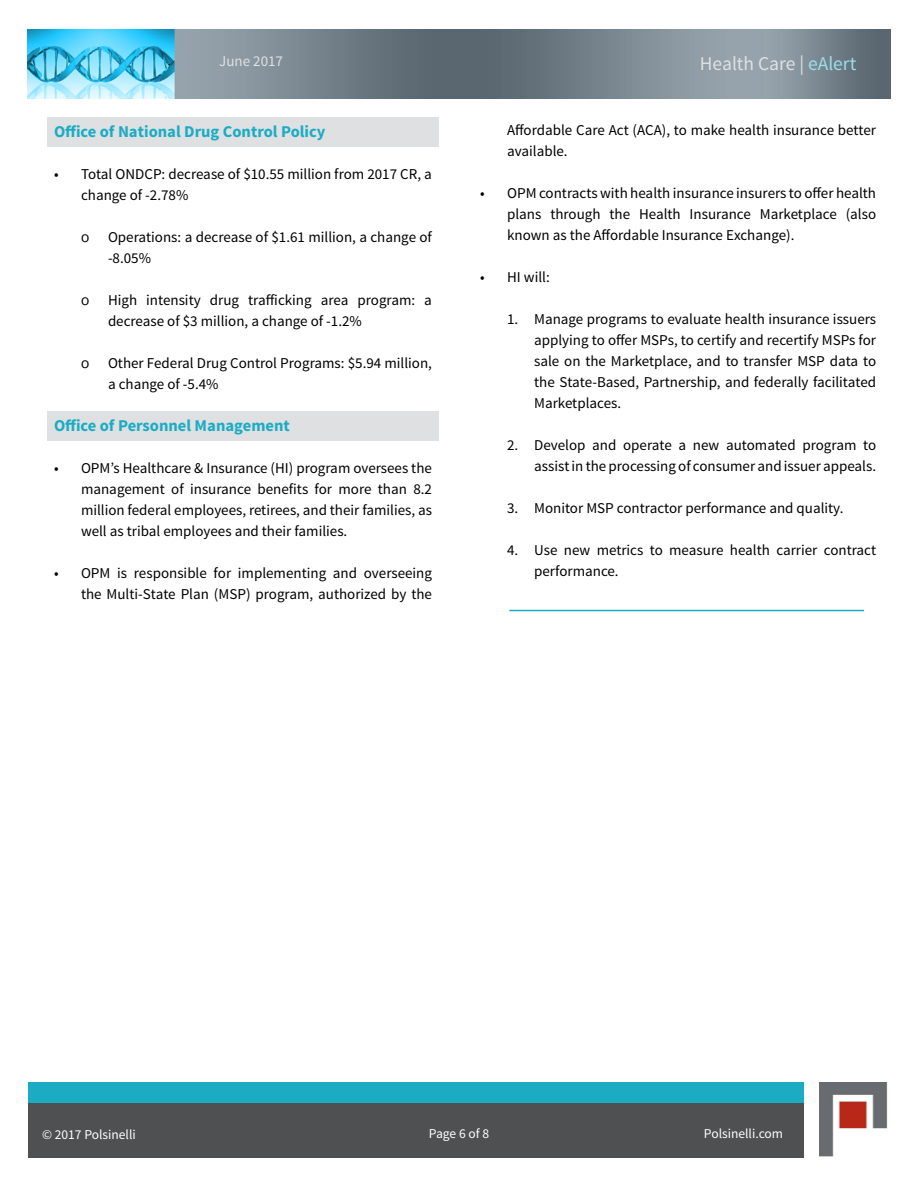
<style>
.page{position:relative;width:918px;height:1188px;background:#fff}
.page>*{position:absolute;margin:0;border:0;box-sizing:border-box;transform-origin:0 0}
.t1{font:19.5px "Source Sans Pro";color:#dfe0e2}
.t2{font:700 16.5px "Source Sans Pro";color:#1bacc4}
.t3{font:15px/21px "Source Sans Pro";color:#000}
.t4{font:15px "Source Sans Pro";color:#dfe0e2}
.t5{font:15px "American Typewriter";color:#000}
.t6{font:13.5px "Source Sans Pro";color:#fff}
.s1{color:#99dee9}
</style>
<div class="page">
<img style="left:820px;top:1082px;width:67px;height:75px">
<div style="left:835px;top:1133px;width:54px;height:26px;background:#fff"></div>
<div style="left:28px;top:1082px;width:776px;height:23px;background:#1bacc4"></div>
<div style="left:28px;top:1104px;width:776px;height:54px;background:#4f5052"></div>
<div style="left:47px;top:117px;width:392px;height:30px;background:#dfe0e2"></div>
<div style="left:47px;top:411px;width:392px;height:30px;background:#dfe0e2"></div>
<hr style="left:509px;top:610px;width:355px;height:1px;background:#1bacc4">
<img style="left:27px;top:29px;width:864px;height:70px">
<p class="t4" style="left:219px;top:52px;width:65px">June 2017</p>
<h1 class="t1" style="left:700px;top:51px;width:158px">Health Care | <span class="s1">eAlert</span></h1>
<p class="t2" style="left:54px;top:121px;width:273px">Office of National Drug Control Policy</p>
<p class="t3" style="left:81px;top:163px;width:352px;text-indent:-27px">• Total ONDCP: decrease of $10.55 million from 2017 CR, a change of -2.78%</p>
<p class="t5" style="left:81px;top:225px;width:10px">ο</p>
<p class="t3" style="left:108px;top:226px;width:326px">Operations: a decrease of $1.61 million, a change of -8.05%</p>
<p class="t5" style="left:81px;top:288px;width:10px">ο</p>
<p class="t3" style="left:108px;top:289px;width:325px">High intensity drug trafficking area program: a decrease of $3 million, a change of -1.2%</p>
<p class="t5" style="left:81px;top:351px;width:10px">ο</p>
<p class="t3" style="left:108px;top:352px;width:326px">Other Federal Drug Control Programs: $5.94 million, a change of -5.4%</p>
<p class="t2" style="left:54px;top:415px;width:237px">Office of Personnel Management</p>
<p class="t3" style="left:81px;top:457px;width:353px;text-align:justify;text-indent:-27px">• OPM’s Healthcare &amp; Insurance (HI) program oversees the management of insurance benefits for more than 8.2 million federal employees, retirees, and their families, as well as tribal employees and their families.</p>
<p class="t3" style="left:54px;top:562px;width:380px;text-align:right">• OPM is responsible for implementing and overseeing the Multi-State Plan (MSP) program, authorized by the</p>
<p class="t3" style="left:507px;top:120px;width:370px">Affordable Care Act (ACA), to make health insurance better available.</p>
<p class="t3" style="left:507px;top:183px;width:370px;text-align:justify;text-indent:-27px">• OPM contracts with health insurance insurers to offer health plans through the Health Insurance Marketplace (also known as the Affordable Insurance Exchange).</p>
<p class="t3" style="left:480px;top:267px;width:71px">• HI will:</p>
<p class="t3" style="left:534px;top:309px;width:344px;text-align:justify;text-indent:-27px">1. Manage programs to evaluate health insurance issuers applying to offer MSPs, to certify and recertify MSPs for sale on the Marketplace, and to transfer MSP data to the State-Based, Partnership, and federally facilitated Marketplaces.</p>
<p class="t3" style="left:507px;top:435px;width:371px;text-align:right">2. Develop and operate a new automated program to assist in the processing of consumer and issuer appeals.</p>
<p class="t3" style="left:507px;top:498px;width:338px">3. Monitor MSP contractor performance and quality.</p>
<p class="t3" style="left:534px;top:540px;width:344px;text-indent:-27px">4. Use new metrics to measure health carrier contract performance.</p>
<p class="t6" style="left:429px;top:1125px;width:62px">Page 6 of 8</p>
<p class="t6" style="left:42px;top:1126px;width:95px">© 2017 Polsinelli</p>
<p class="t6" style="left:704px;top:1125px;width:81px">Polsinelli.com</p>
</div>
